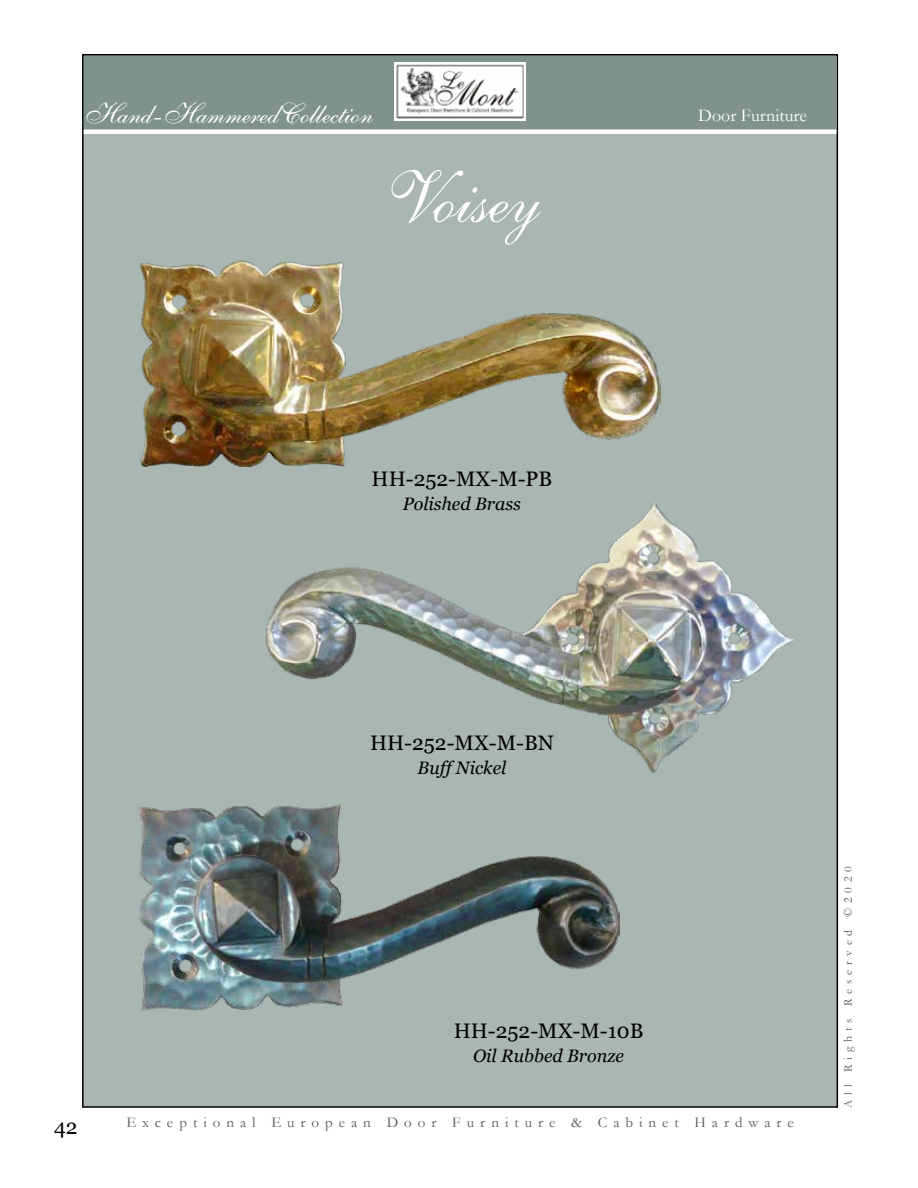
<style>
.page{position:relative;width:918px;height:1188px;background:#fff}
.page>*{position:absolute;margin:0;border:0;box-sizing:border-box;transform-origin:0 0}
.t1{font:72px "English 111 Vivace BT";color:#fff}
.t2{font:28.5px "English 111 Vivace BT";color:#fff}
.t3{font:21px "Georgia";color:#000}
.t4{font:21px "Georgia";color:#000101}
.t5{font:italic 18px "Georgia";color:#000}
.t6{font:18px "Garamond";color:#fff}
.t7{font:15px "Garamond";letter-spacing:.4em;color:#58595b}
.t8{font:12px "Garamond";letter-spacing:.4em;color:#58595b}
</style>
<div class="page">
<div style="left:83px;top:55px;width:754px;height:1052px;background:#a9b6b1"></div>
<div style="left:84px;top:56px;width:752px;height:76px;background:#7f928b"></div>
<hr style="left:84px;top:130px;width:752px;height:4px;background:#fff">
<img style="left:395px;top:63px;width:130px;height:58px">
<img style="left:266px;top:503px;width:527px;height:270px">
<img style="left:138px;top:803px;width:481px;height:208px">
<img style="left:140px;top:261px;width:520px;height:206px">
<h2 class="t2" style="left:84px;top:96px;width:291px">Hand-HammeredCollection</h2>
<p class="t6" style="left:698px;top:103px;width:110px">Door Furniture</p>
<h1 class="t1" style="left:384px;top:154px;width:157px">Voisey</h1>
<h3 class="t3" style="left:372px;top:466px;width:182px">HH-252-MX-M-PB</h3>
<p class="t5" style="left:403px;top:492px;width:120px">Polished Brass</p>
<h3 class="t3" style="left:370px;top:730px;width:185px">HH-252-MX-M-BN</h3>
<p class="t5" style="left:418px;top:756px;width:90px">Buff Nickel</p>
<h3 class="t4" style="left:54px;top:1114px;width:25px">42</h3>
<h3 class="t3" style="left:454px;top:1018px;width:191px">HH-252-MX-M-10B</h3>
<p class="t5" style="left:473px;top:1044px;width:152px">Oil Rubbed Bronze</p>
<p class="t7" style="left:126px;top:1112px;width:669px">Exceptional European Door Furniture &amp; Cabinet Hardware</p>
<p class="t8" style="left:840px;top:1108px;width:243px;rotate:-90deg">All Rights Reserved ©2020</p>
</div>
